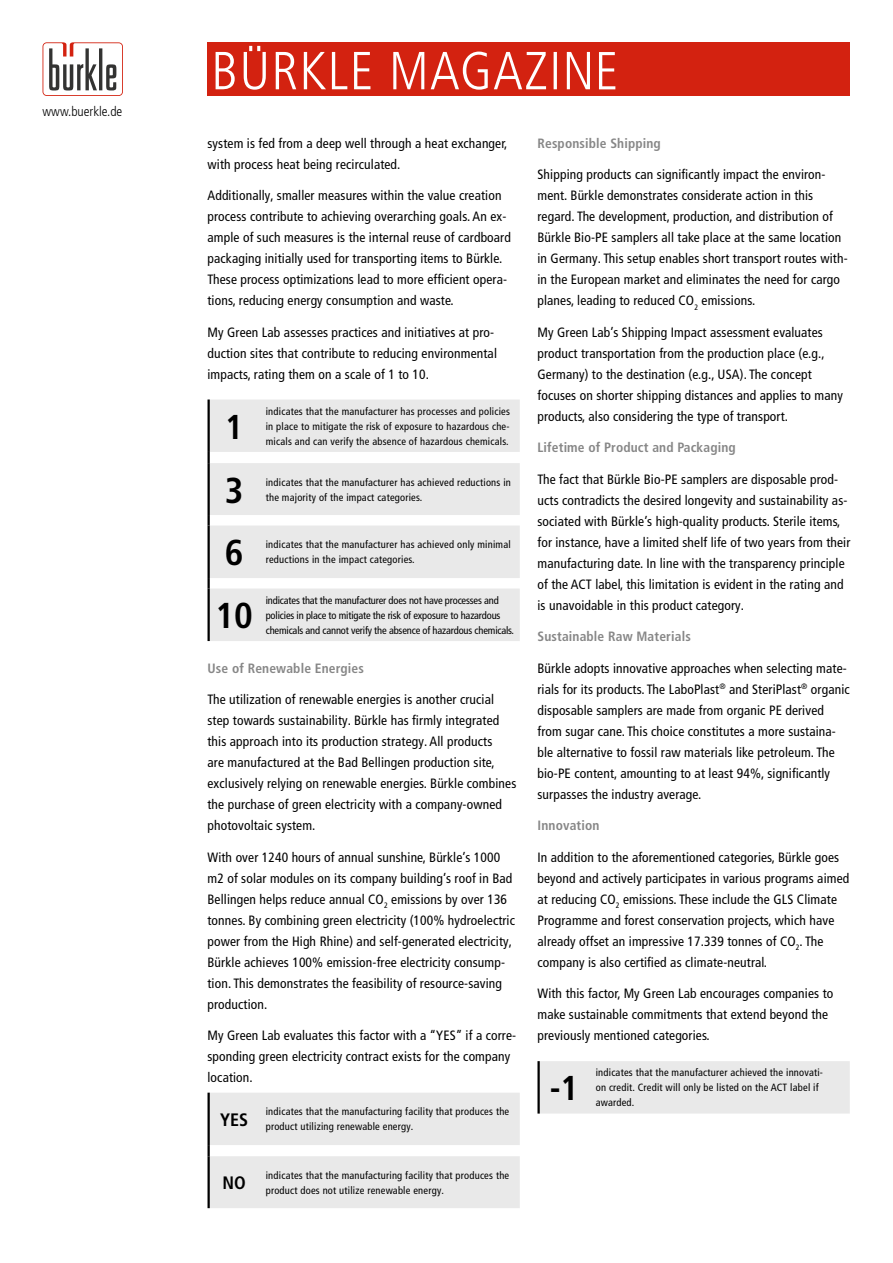
<style>
.page{position:relative;width:893px;height:1263px;background:#fff}
.page>*{position:absolute;margin:0;border:0;box-sizing:border-box;transform-origin:0 0}
.t1{font:700 condensed 36px "Frutiger LT Pro";color:#000}
.t2{font:700 condensed 34.5px "Frutiger LT Pro";color:#000}
.t3{font:700 condensed 18px "Frutiger LT Pro";color:#000}
.t4{font:condensed 13.5px/21px "Frutiger LT Pro";letter-spacing:.01em;color:#000}
.t5{font:700 condensed 13.5px "Frutiger LT Pro";letter-spacing:.01em;color:#878787}
.t6{font:300 condensed 13.5px "Frutiger LT Pro";color:#000}
.t7{font:condensed 10.5px/15px "Frutiger LT Pro";letter-spacing:.02em;color:#000}
.t8{font:condensed 10.5px/15px "Frutiger LT Pro";letter-spacing:-.015em;color:#000}
</style>
<div class="page">
<svg style="left:43px;top:42px;width:80px;height:54px"></svg>
<svg style="left:207px;top:1093px;width:313px;height:115px;background:#eaeaea"></svg>
<hr style="left:207px;top:1156px;width:3px;height:52px;background:#000">
<svg style="left:210px;top:399px;width:310px;height:242px;background:#ebebeb"></svg>
<hr style="left:207px;top:399px;width:3px;height:53px;background:#000">
<svg style="left:207px;top:452px;width:3px;height:11px"></svg>
<hr style="left:207px;top:463px;width:3px;height:52px;background:#000">
<svg style="left:207px;top:515px;width:3px;height:10px"></svg>
<hr style="left:207px;top:525px;width:3px;height:53px;background:#000">
<svg style="left:207px;top:578px;width:3px;height:10px"></svg>
<hr style="left:207px;top:588px;width:3px;height:53px;background:#000">
<div style="left:540px;top:1061px;width:310px;height:52px;background:#e9e9e9"></div>
<hr style="left:537px;top:1061px;width:3px;height:52px;background:#000">
<div style="left:207px;top:43px;width:643px;height:53px;background:#d32210"></div>
<svg style="left:216px;top:46px;width:374px;height:44px"></svg>
<svg style="left:599px;top:52px;width:16px;height:37px"></svg>
<p class="t6" style="left:43px;top:103px;width:81px">www.buerkle.de</p>
<p class="t4" style="left:207px;top:132px;width:302px">system is fed from a deep well through a heat exchanger, with process heat being recirculated.</p>
<p class="t4" style="left:207px;top:185px;width:305px">Additionally, smaller measures within the value creation process contribute to achieving overarching goals. An ex&shy;ample of such measures is the internal reuse of cardboard packaging initially used for transporting items to Bürkle.<br>These process optimizations lead to more efficient opera&shy;tions, reducing energy consumption and waste.</p>
<p class="t4" style="left:207px;top:321px;width:291px">My Green Lab assesses practices and initiatives at pro&shy;duction sites that contribute to reducing environmental impacts, rating them on a scale of 1 to 10.</p>
<h2 class="t2" style="left:225px;top:406px;width:19px">1</h2>
<p class="t7" style="left:266px;top:404px;width:246px;text-align:justify">indicates that the manufacturer has processes and policies in place to mitigate the risk of exposure to hazardous che&shy;micals and can verify the absence of hazardous chemicals.</p>
<h1 class="t1" style="left:225px;top:469px;width:20px">3</h1>
<p class="t7" style="left:266px;top:474px;width:247px">indicates that the manufacturer has achieved reductions in the majority of the impact categories.</p>
<h1 class="t1" style="left:225px;top:531px;width:20px">6</h1>
<p class="t7" style="left:266px;top:537px;width:247px">indicates that the manufacturer has achieved only minimal reductions in the impact categories.</p>
<h1 class="t1" style="left:215px;top:594px;width:39px">10</h1>
<p class="t8" style="left:266px;top:593px;width:250px">indicates that the manufacturer does not have processes and policies in place to mitigate the risk of exposure to hazardous chemicals and cannot verify the absence of hazardous chemicals.</p>
<p class="t5" style="left:207px;top:660px;width:158px">Use of Renewable Energies</p>
<p class="t4" style="left:207px;top:689px;width:310px">The utilization of renewable energies is another crucial step towards sustainability. Bürkle has firmly integrated this approach into its production strategy. All products<br>are manufactured at the Bad Bellingen production site, exclusively relying on renewable energies. Bürkle combines the purchase of green electricity with a company-owned photovoltaic system.</p>
<p class="t4" style="left:207px;top:847px;width:309px">With over 1240 hours of annual sunshine, Bürkle’s 1000 m2 of solar modules on its company building’s roof in Bad Bellingen helps reduce annual CO<sub>2</sub> emissions by over 136 tonnes. By combining green electricity (100% hydroelectric power from the High Rhine) and self-generated electricity, Bürkle achieves 100% emission-free electricity consump&shy;tion. This demonstrates the feasibility of resource-saving production.</p>
<p class="t4" style="left:208px;top:1025px;width:310px">My Green Lab evaluates this factor with a “YES” if a corre&shy;sponding green electricity contract exists for the company location.</p>
<h3 class="t3" style="left:220px;top:1109px;width:30px">YES</h3>
<p class="t7" style="left:266px;top:1104px;width:245px">indicates that the manufacturing facility that produces the product utilizing renewable energy.</p>
<h3 class="t3" style="left:223px;top:1172px;width:25px">NO</h3>
<p class="t7" style="left:266px;top:1167px;width:245px">indicates that the manufacturing facility that produces the product does not utilize renewable energy.</p>
<p class="t5" style="left:537px;top:135px;width:125px">Responsible Shipping</p>
<p class="t4" style="left:537px;top:164px;width:312px">Shipping products can significantly impact the environ&shy;ment. Bürkle demonstrates considerate action in this regard. The development, production, and distribution of Bürkle Bio-PE samplers all take place at the same location in Germany. This setup enables short transport routes with&shy;in the European market and eliminates the need for cargo planes, leading to reduced CO<sub>2</sub> emissions.</p>
<p class="t4" style="left:537px;top:321px;width:307px">My Green Lab’s Shipping Impact assessment evaluates product transportation from the production place (e.g., Germany) to the destination (e.g., USA). The concept focuses on shorter shipping distances and applies to many products, also considering the type of transport.</p>
<p class="t5" style="left:537px;top:439px;width:200px">Lifetime of Product and Packaging</p>
<p class="t4" style="left:537px;top:468px;width:314px">The fact that Bürkle Bio-PE samplers are disposable prod&shy;ucts contradicts the desired longevity and sustainability as&shy;sociated with Bürkle’s high-quality products. Sterile items, for instance, have a limited shelf life of two years from their manufacturing date. In line with the transparency principle of the ACT label, this limitation is evident in the rating and is unavoidable in this product category.</p>
<p class="t5" style="left:537px;top:628px;width:155px">Sustainable Raw Materials</p>
<p class="t4" style="left:537px;top:657px;width:314px">Bürkle adopts innovative approaches when selecting mate&shy;rials for its products. The LaboPlast<sup>®</sup> and SteriPlast<sup>®</sup> organic disposable samplers are made from organic PE derived from sugar cane. This choice constitutes a more sustaina&shy;ble alternative to fossil raw materials like petroleum. The bio-PE content, amounting to at least 94%, significantly surpasses the industry average.</p>
<p class="t5" style="left:537px;top:817px;width:63px">Innovation</p>
<p class="t4" style="left:537px;top:846px;width:313px">In addition to the aforementioned categories, Bürkle goes beyond and actively participates in various programs aimed at reducing CO<sub>2</sub> emissions. These include the GLS Climate Programme and forest conservation projects, which have already offset an impressive 17.339 tonnes of CO<sub>2</sub>. The company is also certified as climate-neutral.</p>
<p class="t4" style="left:537px;top:983px;width:297px">With this factor, My Green Lab encourages companies to make sustainable commitments that extend beyond the previously mentioned categories.</p>
<h2 class="t2" style="left:550px;top:1068px;width:30px">-1</h2>
<p class="t7" style="left:596px;top:1065px;width:229px">indicates that the manufacturer achieved the innovati&shy;on credit. Credit will only be listed on the ACT label if awarded.</p>
</div>
